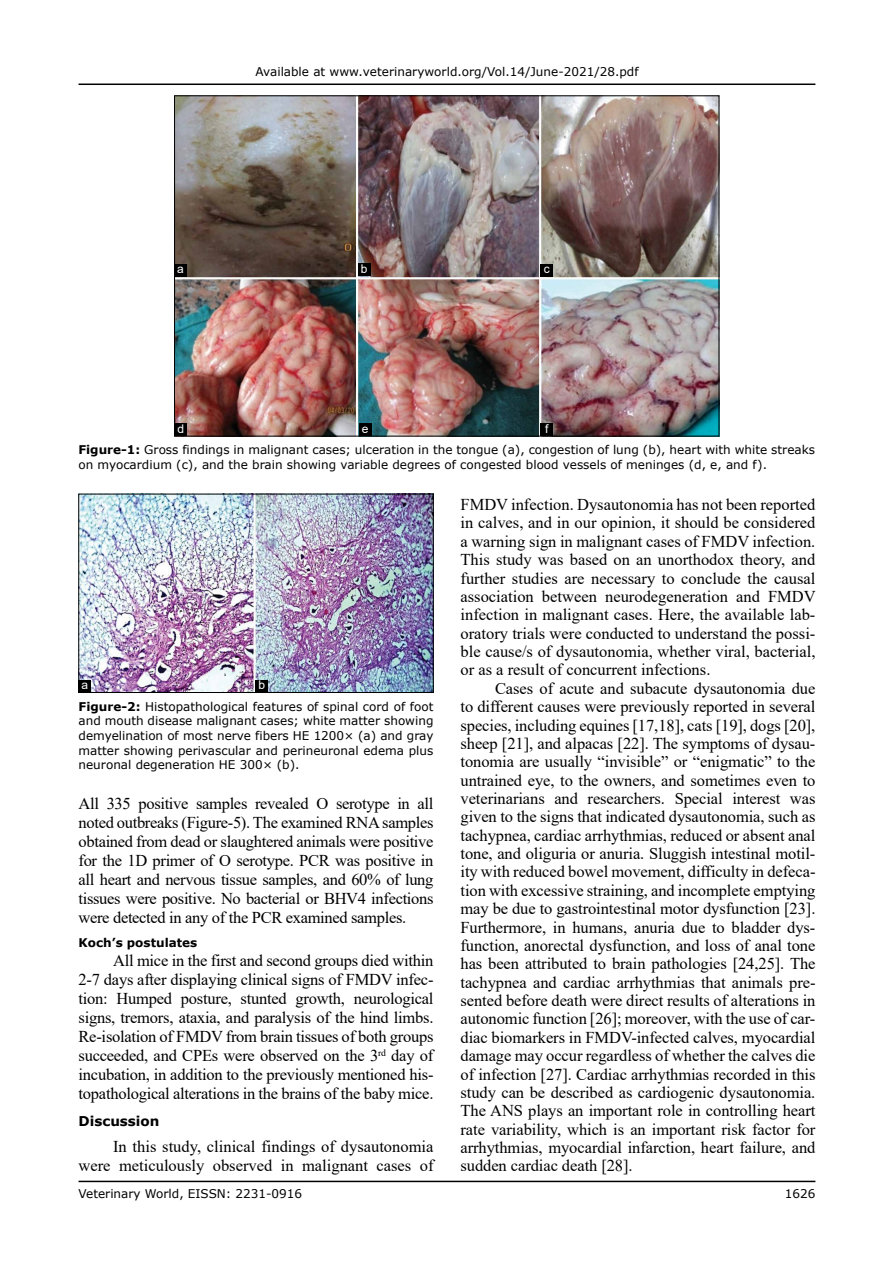
<style>
.page{position:relative;width:894px;height:1263px;background:#fff}
.page>*{position:absolute;margin:0;border:0;box-sizing:border-box;transform-origin:0 0}
.t1{font:16.5px/18.3px "Times New Roman";letter-spacing:-.005em;color:#000;text-align:justify}
.t2{font:700 13.5px "Verdana";color:#000}
.t3{font:12px/14.5px "Verdana";color:#000}
.t4{font:700 12px "Verdana";color:#000}
.t5{font:12px "Arial";color:#fff}
.s1{font-weight:700}
</style>
<div class="page">
<hr style="left:78px;top:1180px;width:737px;height:2px;background:#000">
<hr style="left:78px;top:83px;width:737px;height:2px;background:#000">
<img style="left:176px;top:98px;width:541px;height:336px">
<div style="left:174px;top:264px;width:13px;height:12px;background:#000"></div>
<div style="left:357px;top:263px;width:13px;height:13px;background:#000"></div>
<div style="left:540px;top:264px;width:13px;height:12px;background:#000"></div>
<div style="left:540px;top:423px;width:13px;height:13px;background:#000"></div>
<div style="left:359px;top:423px;width:12px;height:13px;background:#000"></div>
<div style="left:174px;top:423px;width:13px;height:13px;background:#000"></div>
<img style="left:80px;top:496px;width:351px;height:194px">
<div style="left:78px;top:680px;width:13px;height:12px;background:#000"></div>
<div style="left:255px;top:680px;width:13px;height:12px;background:#000"></div>
<p class="t3" style="left:255px;top:64px;width:384px">Available at www.veterinaryworld.org/Vol.14/June-2021/28.pdf</p>
<p class="t5" style="left:177px;top:261px;width:8px">a</p>
<p class="t5" style="left:360px;top:260px;width:8px">b</p>
<p class="t5" style="left:543px;top:261px;width:7px">c</p>
<p class="t5" style="left:177px;top:420px;width:8px">d</p>
<p class="t5" style="left:362px;top:420px;width:8px">e</p>
<p class="t5" style="left:545px;top:420px;width:5px">f</p>
<p class="t3" style="left:78px;top:443px;width:738px"><span class="s1">Figure-1:</span> Gross findings in malignant cases; ulceration in the tongue (a), congestion of lung (b), heart with white streaks on myocardium (c), and the brain showing variable degrees of congested blood vessels of meninges (d, e, and f).</p>
<p class="t5" style="left:81px;top:677px;width:8px">a</p>
<p class="t5" style="left:258px;top:677px;width:8px">b</p>
<p class="t3" style="left:78px;top:699px;width:356px;text-align:justify"><span class="s1">Figure-2:</span> Histopathological features of spinal cord of foot and mouth disease malignant cases; white matter showing demyelination of most nerve fibers HE 1200× (a) and gray matter showing perivascular and perineuronal edema plus neuronal degeneration HE 300× (b).</p>
<p class="t1" style="left:78px;top:793px;width:356px;line-height:18.9px">All 335 positive samples revealed O serotype in all noted outbreaks (Figure-5). The examined RNA samples obtained from dead or slaughtered animals were positive for the 1D primer of O serotype. PCR was positive in all heart and nervous tissue samples, and 60% of lung tissues were positive. No bacterial or BHV4 infections were detected in any of the PCR examined samples.</p>
<p class="t4" style="left:78px;top:934px;width:120px">Koch’s postulates</p>
<p class="t1" style="left:78px;top:950px;width:356px;line-height:18.9px;text-indent:35px">All mice in the first and second groups died within 2-7 days after displaying clinical signs of FMDV infec&shy;tion: Humped posture, stunted growth, neurological signs, tremors, ataxia, and paralysis of the hind limbs.<br>Re-isolation of FMDV from brain tissues of both groups succeeded, and CPEs were observed on the 3<sup>rd</sup> day of incubation, in addition to the previously mentioned his&shy;topathological alterations in the brains of the baby mice.</p>
<p class="t2" style="left:78px;top:1111px;width:82px">Discussion</p>
<p class="t1" style="left:78px;top:1136px;width:356px;line-height:18.9px;text-align:right">In this study, clinical findings of dysautonomia were meticulously observed in malignant cases of</p>
<p class="t1" style="left:460px;top:495px;width:356px">FMDV infection. Dysautonomia has not been reported in calves, and in our opinion, it should be considered a warning sign in malignant cases of FMDV infection.<br>This study was based on an unorthodox theory, and further studies are necessary to conclude the causal association between neurodegeneration and FMDV infection in malignant cases. Here, the available lab&shy;oratory trials were conducted to understand the possi&shy;ble cause/s of dysautonomia, whether viral, bacterial, or as a result of concurrent infections.</p>
<p class="t1" style="left:460px;top:678px;width:356px;text-indent:35px">Cases of acute and subacute dysautonomia due to different causes were previously reported in several species, including equines [17,18], cats [19], dogs [20], sheep [21], and alpacas [22]. The symptoms of dysau&shy;tonomia are usually “invisible” or “enigmatic” to the untrained eye, to the owners, and sometimes even to veterinarians and researchers. Special interest was given to the signs that indicated dysautonomia, such as tachypnea, cardiac arrhythmias, reduced or absent anal tone, and oliguria or anuria. Sluggish intestinal motil&shy;ity with reduced bowel movement, difficulty in defeca&shy;tion with excessive straining, and incomplete emptying may be due to gastrointestinal motor dysfunction [23].<br>Furthermore, in humans, anuria due to bladder dys&shy;function, anorectal dysfunction, and loss of anal tone has been attributed to brain pathologies [24,25]. The tachypnea and cardiac arrhythmias that animals pre&shy;sented before death were direct results of alterations in autonomic function [26]; moreover, with the use of car&shy;diac biomarkers in FMDV-infected calves, myocardial damage may occur regardless of whether the calves die of infection [27]. Cardiac arrhythmias recorded in this study can be described as cardiogenic dysautonomia.<br>The ANS plays an important role in controlling heart rate variability, which is an important risk factor for arrhythmias, myocardial infarction, heart failure, and sudden cardiac death [28].</p>
<p class="t3" style="left:78px;top:1186px;width:225px">Veterinary World, EISSN: 2231-0916</p>
<p class="t3" style="left:784px;top:1186px;width:32px">1626</p>
</div>
